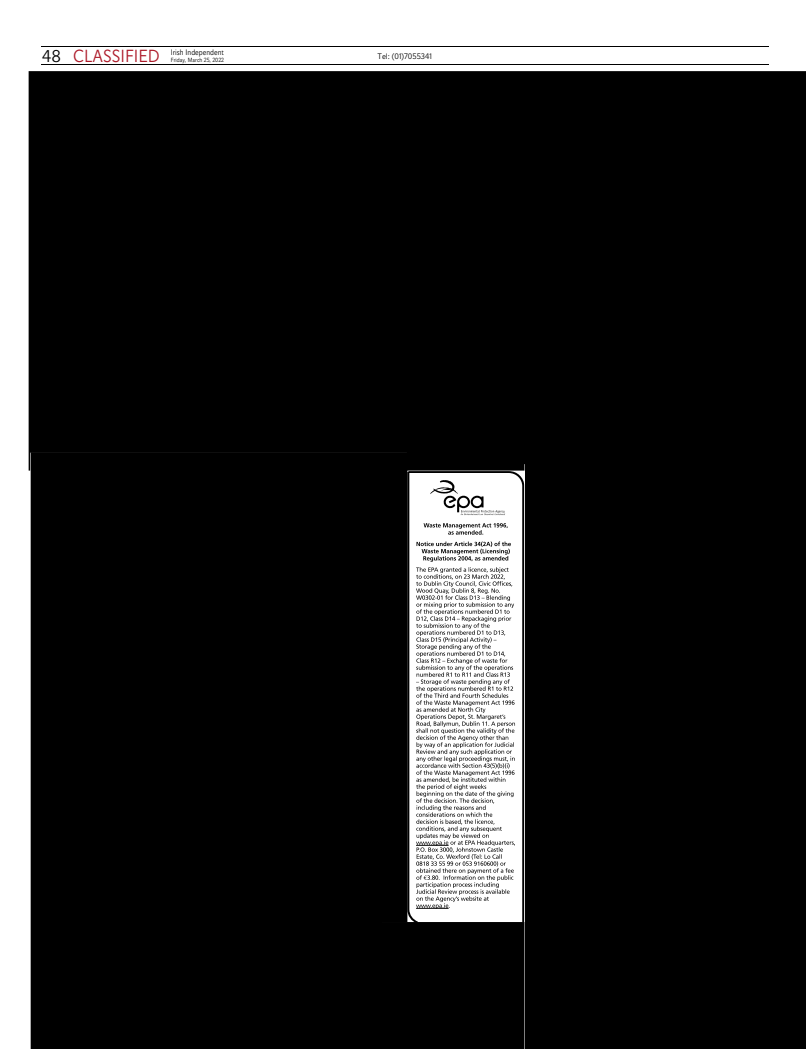
<style>
.page{position:relative;width:806px;height:1050px;background:#fff}
.page>*{position:absolute;margin:0;border:0;box-sizing:border-box;transform-origin:0 0}
.t1{font:300 8px "Nuacht Sans";color:#000;scale:.91 1}
.t2{font:300 8px "Nuacht Sans";color:#000}
.t3{font:300 6px "Nuacht Sans";color:#000;scale:.92 1}
.s1{font-size:17px}
.s2{font-size:17.5px;color:#ad1b2a}
</style>
<div class="page">
<hr style="left:41px;top:47px;width:727px;height:1px;background:#000">
<hr style="left:41px;top:65px;width:727px;height:1px;background:#000">
<svg style="left:407px;top:471px;width:118px;height:451px"></svg>
<svg style="left:416px;top:480px;width:99px;height:429px"></svg>
<div style="left:29px;top:71px;width:777px;height:400px;background:#000"></div>
<div style="left:31px;top:452px;width:376px;height:597px;background:#000"></div>
<div style="left:382px;top:922px;width:143px;height:127px;background:#000"></div>
<div style="left:525px;top:464px;width:281px;height:585px;background:#000"></div>
<div style="left:301px;top:891px;width:81px;height:158px;background:#000"></div>
<p class="t1" style="left:42px;top:48px;width:201px"><span class="s1">48</span> <span class="s2">CLASSIFIED</span> Irish Independent</p>
<p class="t3" style="left:171px;top:56px;width:59px">Friday, March 25, 2022</p>
<p class="t2" style="left:378px;top:52px;width:56px">Tel: (01)7055341</p>
</div>
